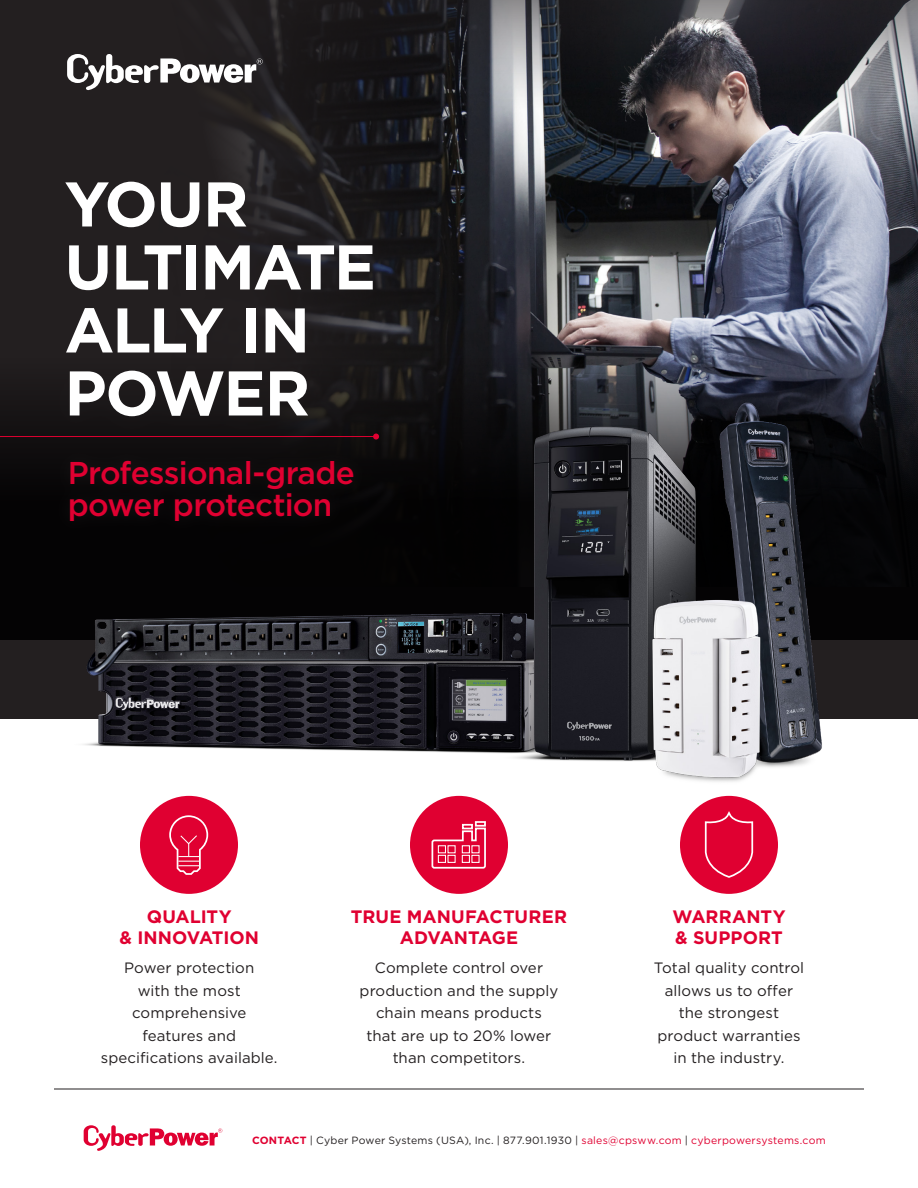
<style>
.page{position:relative;width:918px;height:1188px;background:#fff}
.page>*{position:absolute;margin:0;border:0;box-sizing:border-box;transform-origin:0 0}
.t1{font:700 63px/63px "Gotham";letter-spacing:-.03em;color:#fff}
.t2{font:500 31.5px/31.5px "Gotham";letter-spacing:-.025em;color:#e00031}
.t3{font:700 18px/21px "Gotham";color:#e00031;text-align:center}
.t4{font:15px/22.5px "Gotham";letter-spacing:.005em;color:#231f20;text-align:center}
.t5{font:10.5px "Gotham";letter-spacing:.02em;color:#231f20}
.s1{font-weight:700;color:#e00031}
.s2{color:#e00031}
</style>
<div class="page">
<img style="left:0;top:0;width:918px;height:359px">
<svg style="left:0;top:359px;width:918px;height:360px;background:#19191d"></svg>
<img style="left:75px;top:394px;width:776px;height:408px">
<hr style="left:54px;top:1089px;width:810px;height:1px;background:#231f20">
<svg style="left:84px;top:1125px;width:138px;height:26px"></svg>
<div style="left:140px;top:796px;width:98px;height:98px;background:#e00031;border-radius:50%"></div>
<svg style="left:169px;top:815px;width:39px;height:60px"></svg>
<div style="left:410px;top:796px;width:98px;height:98px;background:#e00031;border-radius:50%"></div>
<svg style="left:431px;top:827px;width:55px;height:42px"></svg>
<div style="left:475px;top:821px;width:11px;height:6px;border:2px solid #fff"></div>
<div style="left:462px;top:824px;width:11px;height:5px;border:2px solid #fff"></div>
<div style="left:680px;top:796px;width:98px;height:98px;background:#e00031;border-radius:50%"></div>
<svg style="left:704px;top:811px;width:50px;height:67px"></svg>
<svg style="left:67px;top:54px;width:196px;height:36px"></svg>
<div style="left:53px;top:445px;width:316px;height:91px;background:#0b090a"></div>
<div style="left:44px;top:158px;width:353px;height:282px;background:#231f20"></div>
<hr style="left:0;top:436px;width:376px;height:1px;background:#e00031">
<svg style="left:373px;top:434px;width:6px;height:6px"></svg>
<p class="t1" style="left:65px;top:172px;width:313px">YOUR<br>ULTIMATE<br>ALLY IN<br>POWER</p>
<p class="t2" style="left:68px;top:457px;width:289px">Professional-grade power protection</p>
<p class="t3" style="left:119px;top:906px;width:141px">QUALITY<br>&amp; INNOVATION</p>
<p class="t4" style="left:101px;top:956px;width:178px">Power protection<br>with the most comprehensive features and specifications available.</p>
<p class="t3" style="left:351px;top:906px;width:218px">TRUE MANUFACTURER<br>ADVANTAGE</p>
<p class="t4" style="left:360px;top:956px;width:200px">Complete control over production and the supply chain means products that are up to 20% lower than competitors.</p>
<p class="t3" style="left:672px;top:906px;width:115px;text-align:left">WARRANTY &amp; SUPPORT</p>
<p class="t4" style="left:654px;top:956px;width:152px">Total quality control allows us to offer the strongest product warranties in the industry.</p>
<p class="t5" style="left:252px;top:1133px;width:575px"><span class="s1">CONTACT</span> | Cyber Power Systems (USA), Inc. | 877.901.1930 | <span class="s2">sales@cpsww.com</span> | <span class="s2">cyberpowersystems.com</span></p>
</div>
